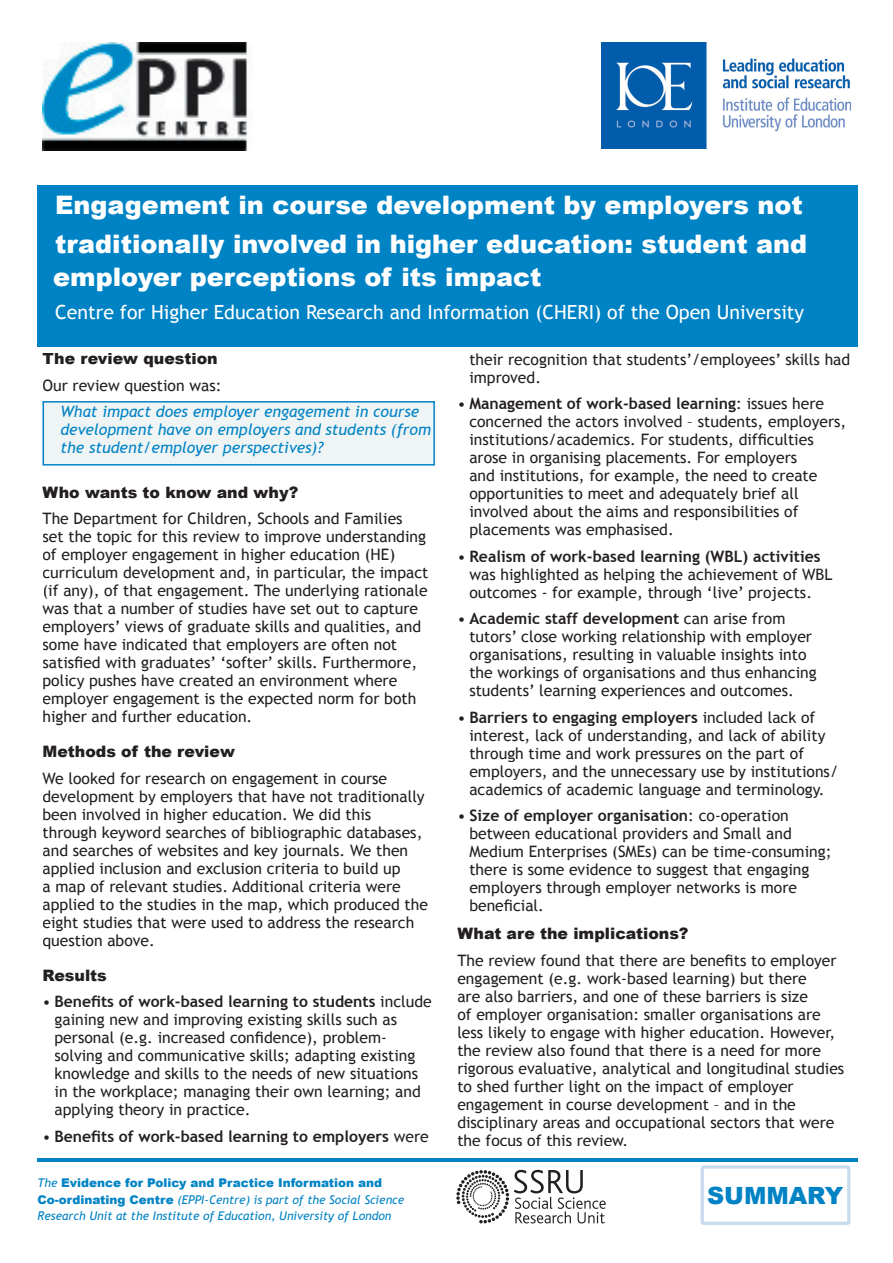
<style>
.page{position:relative;width:893px;height:1263px;background:#fff}
.page>*{position:absolute;margin:0;border:0;box-sizing:border-box;transform-origin:0 0}
.t1{font:900 25.5px/39px "Arial";color:#fff}
.t2{font:900 23.7px "Arial";color:#0083c5}
.t3{font:19.5px "Trebuchet MS";color:#fff}
.t4{font:15.75px/18px "Trebuchet MS";color:#231f20}
.t5{font:italic 15.75px/18px "Trebuchet MS";color:#0083c5}
.t6{font:900 15.75px "Arial";color:#231f20}
.t7{font:700 15.75px "Trebuchet MS";color:#231f20}
.t8{font:italic 12px/16.5px "Trebuchet MS";color:#0083c5}
.t9{font:900 12px "Arial";color:#0083c5}
.s1{font-weight:700}
.s2{font-weight:400}
.s3{font-family:"Trebuchet MS";font-weight:400;font-style:italic}
.s4{font-family:"Arial";font-weight:900;font-style:normal}
</style>
<div class="page">
<svg style="left:43px;top:401px;width:392px;height:65px"></svg>
<div style="left:38px;top:185px;width:820px;height:161px;background:#0083c5"></div>
<hr style="left:38px;top:1159px;width:820px;height:3px;background:#0083c5">
<svg style="left:701px;top:1165px;width:149px;height:60px"></svg>
<img style="left:43px;top:43px;width:208px;height:108px">
<img style="left:602px;top:43px;width:248px;height:106px">
<svg style="left:456px;top:1170px;width:150px;height:53px"></svg>
<h1 class="t1" style="left:55px;top:185px;width:754px">Engagement in course development by employers not traditionally involved in higher education: student and</h1>
<h1 class="t1" style="left:53px;top:257px;width:490px">employer perceptions of its impact</h1>
<p class="t3" style="left:55px;top:300px;width:751px">Centre for Higher Education Research and Information (CHERI) of the Open University</p>
<p class="t6" style="left:43px;top:347px;width:177px">The review question</p>
<p class="t4" style="left:43px;top:376px;width:181px">Our review question was:</p>
<p class="t5" style="left:61px;top:403px;width:372px">What impact does employer engagement in course development have on employers and students (from the student/employer perspectives)?</p>
<p class="t6" style="left:43px;top:481px;width:257px">Who wants to know and why?</p>
<p class="t4" style="left:43px;top:510px;width:387px">The Department for Children, Schools and Families<br>set the topic for this review to improve understanding of employer engagement in higher education (HE) curriculum development and, in particular, the impact (if any), of that engagement. The underlying rationale was that a number of studies have set out to capture employers’ views of graduate skills and qualities, and some have indicated that employers are often not satisfied with graduates’ ‘softer’ skills. Furthermore, policy pushes have created an environment where employer engagement is the expected norm for both higher and further education.</p>
<p class="t6" style="left:43px;top:740px;width:194px">Methods of the review</p>
<p class="t4" style="left:43px;top:769px;width:387px">We looked for research on engagement in course development by employers that have not traditionally been involved in higher education. We did this through keyword searches of bibliographic databases, and searches of websites and key journals. We then applied inclusion and exclusion criteria to build up<br>a map of relevant studies. Additional criteria were applied to the studies in the map, which produced the eight studies that were used to address the research question above.</p>
<p class="t6" style="left:43px;top:964px;width:66px">Results</p>
<p class="t4" style="left:55px;top:993px;width:379px;text-indent:-12px">• <span class="s1">Benefits of work-based learning to students</span> include gaining new and improving existing skills such as personal (e.g. increased confidence), problem&shy;solving and communicative skills; adapting existing knowledge and skills to the needs of new situations in the workplace; managing their own learning; and applying theory in practice.</p>
<p class="t7" style="left:43px;top:1126px;width:388px"><span class="s2">•</span> Benefits of work-based learning to employers <span class="s2">were</span></p>
<p class="t9" style="left:38px;top:1174px;width:346px"><span class="s3">The</span> Evidence for Policy and Practice Information and</p>
<p class="t8" style="left:38px;top:1191px;width:368px"><span class="s4">Co-ordinating Centre</span> (EPPI-Centre) is part of the Social Science<br>Research Unit at the Institute of Education, University of London</p>
<p class="t4" style="left:469px;top:350px;width:382px">their recognition that students’/employees’ skills had improved.</p>
<p class="t4" style="left:469px;top:395px;width:378px;text-indent:-12px">• <span class="s1">Management of work-based learning</span>: issues here concerned the actors involved – students, employers, institutions/academics. For students, difficulties arose in organising placements. For employers<br>and institutions, for example, the need to create opportunities to meet and adequately brief all involved about the aims and responsibilities of placements was emphasised.</p>
<p class="t4" style="left:469px;top:547px;width:365px;text-indent:-12px">• <span class="s1">Realism of work-based learning (WBL) activities </span>was highlighted as helping the achievement of WBL outcomes - for example, through ‘live’ projects.</p>
<p class="t4" style="left:469px;top:610px;width:349px;text-indent:-12px">• <span class="s1">Academic staff development</span> can arise from tutors’ close working relationship with employer organisations, resulting in valuable insights into the workings of organisations and thus enhancing students’ learning experiences and outcomes.</p>
<p class="t4" style="left:469px;top:708px;width:370px;text-indent:-12px">• <span class="s1">Barriers to engaging employers</span> included lack of interest, lack of understanding, and lack of ability through time and work pressures on the part of employers, and the unnecessary use by institutions/ academics of academic language and terminology.</p>
<p class="t4" style="left:469px;top:807px;width:364px;text-indent:-12px">• <span class="s1">Size of employer organisation</span>: co-operation between educational providers and Small and Medium Enterprises (SMEs) can be time-consuming; there is some evidence to suggest that engaging employers through employer networks is more beneficial.</p>
<p class="t6" style="left:457px;top:922px;width:233px">What are the implications?</p>
<p class="t4" style="left:457px;top:951px;width:388px">The review found that there are benefits to employer engagement (e.g. work-based learning) but there<br>are also barriers, and one of these barriers is size<br>of employer organisation: smaller organisations are less likely to engage with higher education. However, the review also found that there is a need for more rigorous evaluative, analytical and longitudinal studies to shed further light on the impact of employer engagement in course development – and in the disciplinary areas and occupational sectors that were the focus of this review.</p>
<h2 class="t2" style="left:707px;top:1178px;width:138px">SUMMARY</h2>
</div>
